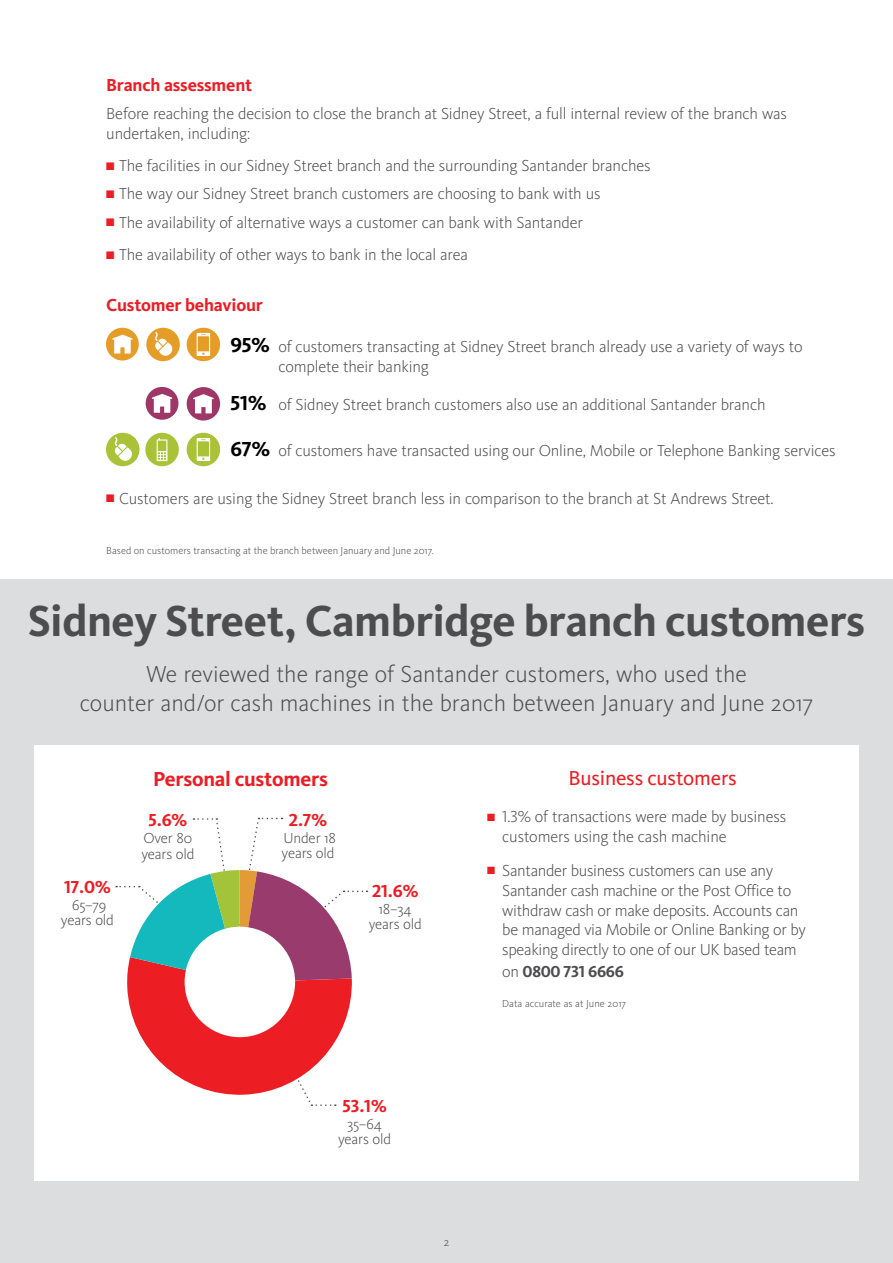
<style>
.page{position:relative;width:893px;height:1263px;background:#fff}
.page>*{position:absolute;margin:0;border:0;box-sizing:border-box;transform-origin:0 0}
.t1{font:700 45px "Kievit OT";letter-spacing:-.01em;color:#4d4d4f}
.t2{font:300 24px/28.8px "Kievit OT";color:#4d4d4f;text-align:center}
.t3{font:700 21px "Kievit OT";letter-spacing:-.01em;color:#ed1d24}
.t4{font:21px "Kievit OT";letter-spacing:-.01em;color:#ed1d24}
.t5{font:700 18px "Kievit OT";letter-spacing:-.01em;color:#ed1d24}
.t6{font:300 16.5px/19.8px "Kievit OT";letter-spacing:-.01em;color:#4d4d4f}
.t7{font:700 16.5px "Kievit OT";letter-spacing:-.02em;color:#4d4d4f}
.t8{font:300 15px/15px "Kievit OT";letter-spacing:-.01em;color:#4d4d4f;text-align:center}
.t9{font:300 12px "Kievit OT";color:#4d4d4f}
.t10{font:300 10.5px "Kievit OT";color:#4d4d4f}
.s1{color:#ed1d24}
.s2{font-weight:700;font-size:21px;color:#000}
.s3{font-weight:300}
</style>
<div class="page">
<div style="left:0;top:580px;width:893px;height:683px;background:#dcddde"></div>
<div style="left:187px;top:433px;width:33px;height:33px;background:#a9c238;border-radius:50%"></div>
<svg style="left:197px;top:438px;width:13px;height:23px"></svg>
<div style="left:146px;top:387px;width:32px;height:33px;background:#9e3667;border-radius:50%"></div>
<svg style="left:152px;top:394px;width:20px;height:19px"></svg>
<div style="left:187px;top:387px;width:33px;height:34px;background:#9e3667;border-radius:50%"></div>
<svg style="left:193px;top:394px;width:21px;height:19px"></svg>
<div style="left:106px;top:328px;width:33px;height:32px;background:#e69d28;border-radius:50%"></div>
<svg style="left:112px;top:335px;width:20px;height:18px"></svg>
<div style="left:187px;top:328px;width:33px;height:33px;background:#e69d28;border-radius:50%"></div>
<svg style="left:197px;top:333px;width:13px;height:23px"></svg>
<div style="left:146px;top:328px;width:34px;height:33px;background:#e69d28;border-radius:50%"></div>
<svg style="left:155px;top:332px;width:17px;height:24px"></svg>
<div style="left:145px;top:433px;width:34px;height:33px;background:#a9c238;border-radius:50%"></div>
<svg style="left:157px;top:438px;width:10px;height:23px"></svg>
<div style="left:106px;top:433px;width:33px;height:33px;background:#a9c238;border-radius:50%"></div>
<svg style="left:115px;top:437px;width:17px;height:24px"></svg>
<div style="left:34px;top:746px;width:825px;height:435px;background:#fff"></div>
<svg style="left:116px;top:818px;width:251px;height:288px"></svg>
<div style="left:185px;top:927px;width:110px;height:110px;background:#fff;border-radius:50%"></div>
<p class="t5" style="left:106px;top:74px;width:147px">Branch assessment</p>
<p class="t6" style="left:106px;top:104px;width:682px">Before reaching the decision to close the branch at Sidney Street, a full internal review of the branch was undertaken, including:</p>
<p class="t6" style="left:106px;top:156px;width:546px"><span class="s1">■</span> The facilities in our Sidney Street branch and the surrounding Santander branches</p>
<p class="t6" style="left:106px;top:184px;width:496px"><span class="s1">■</span> The way our Sidney Street branch customers are choosing to bank with us</p>
<p class="t6" style="left:106px;top:213px;width:478px"><span class="s1">■</span> The availability of alternative ways a customer can bank with Santander</p>
<p class="t6" style="left:106px;top:245px;width:363px"><span class="s1">■</span> The availability of other ways to bank in the local area</p>
<p class="t5" style="left:106px;top:294px;width:158px">Customer behaviour</p>
<p class="t6" style="left:278px;top:337px;width:526px;text-indent:-48px"><span class="s2">95%</span> of customers transacting at Sidney Street branch already use a variety of ways to complete their banking</p>
<p class="t6" style="left:230px;top:394px;width:537px"><span class="s2">51%</span> of Sidney Street branch customers also use an additional Santander branch</p>
<p class="t6" style="left:230px;top:441px;width:607px"><span class="s2">67%</span> of customers have transacted using our Online, Mobile or Telephone Banking services</p>
<p class="t6" style="left:106px;top:488px;width:669px"><span class="s1">■</span> Customers are using the Sidney Street branch less in comparison to the branch at St Andrews Street.</p>
<p class="t10" style="left:106px;top:545px;width:329px">Based on customers transacting at the branch between January and June 2017.</p>
<h1 class="t1" style="left:28px;top:595px;width:839px">Sidney Street, Cambridge branch customers</h1>
<h2 class="t2" style="left:80px;top:660px;width:735px">We reviewed the range of Santander customers, who used the<br>counter and/or cash machines in the branch between January and June 2017</h2>
<p class="t5" style="left:64px;top:876px;width:48px">17.0%</p>
<p class="t8" style="left:61px;top:898px;width:54px">65–79 years old</p>
<p class="t3" style="left:153px;top:766px;width:176px">Personal customers</p>
<p class="t5" style="left:148px;top:809px;width:40px">5.6%</p>
<p class="t8" style="left:141px;top:831px;width:54px;line-height:15.8px;text-align:left">Over 80 years old</p>
<p class="t5" style="left:289px;top:809px;width:40px">2.7%</p>
<p class="t8" style="left:281px;top:831px;width:56px;text-align:left">Under 18 years old</p>
<p class="t5" style="left:372px;top:881px;width:48px">21.6%</p>
<p class="t8" style="left:369px;top:902px;width:54px">18–34 years old</p>
<p class="t5" style="left:342px;top:1095px;width:46px">53.1%</p>
<p class="t8" style="left:338px;top:1117px;width:54px">35–64 years old</p>
<p class="t9" style="left:444px;top:1235px;width:7px">2</p>
<p class="t4" style="left:569px;top:766px;width:170px">Business customers</p>
<p class="t6" style="left:502px;top:807px;width:285px;text-indent:-15px"><span class="s1">■</span> 1.3% of transactions were made by business customers using the cash machine</p>
<p class="t6" style="left:502px;top:861px;width:305px;text-indent:-15px"><span class="s1">■</span> Santander business customers can use any Santander cash machine or the Post Office to withdraw cash or make deposits. Accounts can be managed via Mobile or Online Banking or by speaking directly to one of our UK based team</p>
<p class="t7" style="left:502px;top:961px;width:123px"><span class="s3">on</span> 0800 731 6666</p>
<p class="t10" style="left:502px;top:997px;width:125px">Data accurate as at June 2017</p>
</div>
